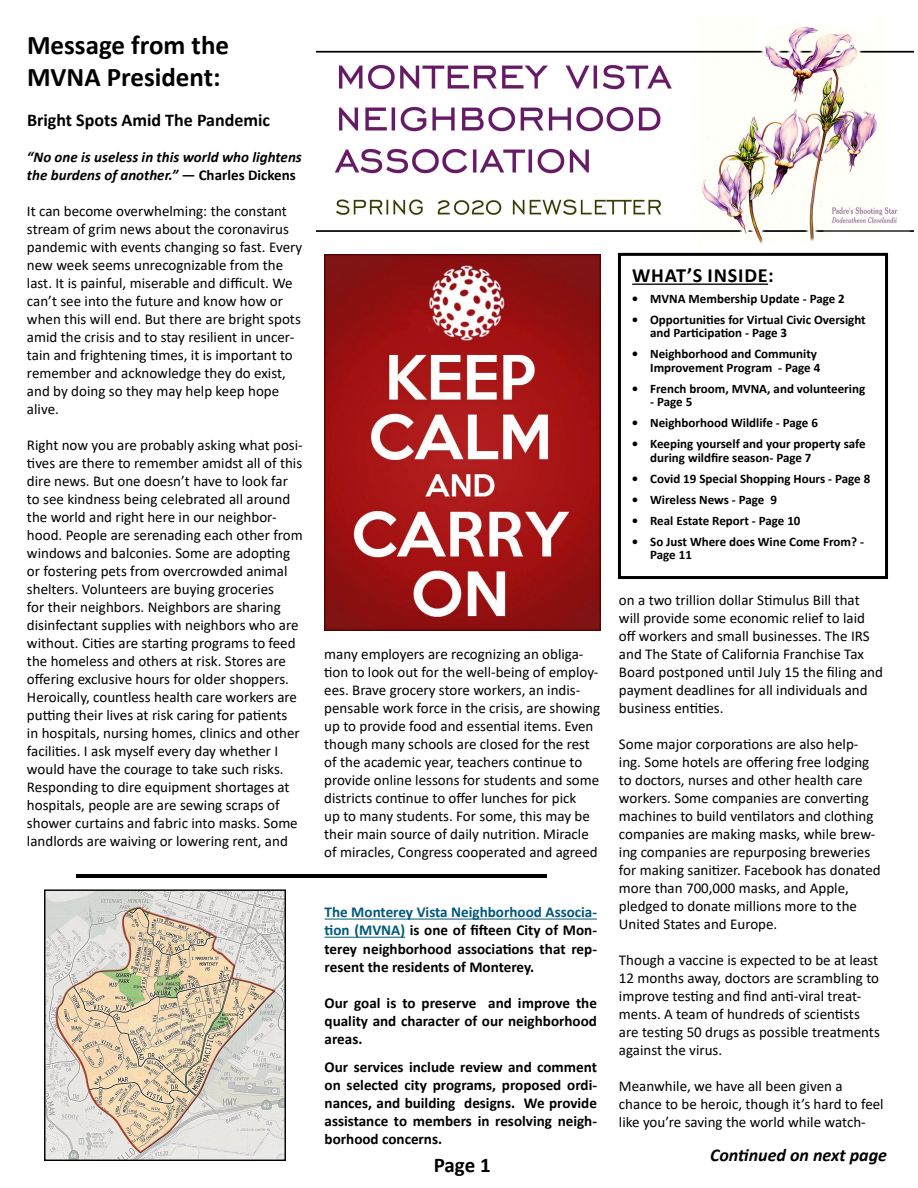
<style>
.page{position:relative;width:918px;height:1188px;background:#fff}
.page>*{position:absolute;margin:0;border:0;box-sizing:border-box;transform-origin:0 0}
.t1{font:700 27px/32.4px "Calibri";color:#000}
.t2{font:700 21px "Calibri";color:#000}
.t3{font:700 20.25px "Calibri";letter-spacing:.04em;color:#000}
.t4{font:700 18px "Calibri";color:#000}
.t5{font:italic 700 18px "Calibri";color:#000}
.t6{font:700 15.15px/18.1px "Calibri";color:#000;text-align:justify}
.t7{font:15px/18px "Calibri";color:#000}
.t8{font:italic 700 15px/18px "Calibri";color:#000}
.t9{font:700 13.05px/13.5px "Calibri";color:#000}
.s1{font-style:normal}
.s2{color:#00587b}
</style>
<div class="page">
<img style="left:317px;top:17px;width:597px;height:227px">
<hr style="left:632px;top:284px;width:136px;height:1px;background:#000">
<div style="left:618px;top:253px;width:270px;height:326px;border:3px solid #000"></div>
<hr style="left:325px;top:919px;width:272px;height:1px;background:#00587b">
<hr style="left:325px;top:937px;width:80px;height:1px;background:#00587b">
<img style="left:46px;top:891px;width:238px;height:268px">
<div style="left:44px;top:889px;width:242px;height:272px;border:1px solid #000"></div>
<hr style="left:77px;top:875px;width:470px;height:3px;background:#000">
<img style="left:324px;top:255px;width:276px;height:376px">
<h1 class="t1" style="left:27px;top:28px;width:204px">Message from the<br>MVNA President:</h1>
<p class="t4" style="left:27px;top:107px;width:245px">Bright Spots Amid The Pandemic</p>
<p class="t8" style="left:27px;top:147px;width:276px">“No one is useless in this world who lightens the burdens of another.” <span class="s1">— Charles Dickens</span></p>
<p class="t7" style="left:27px;top:201px;width:277px">It can become overwhelming: the constant stream of grim news about the coronavirus pandemic with events changing so fast. Every new week seems unrecognizable from the last. It is painful, miserable and difficult. We can’t see into the future and know how or when this will end. But there are bright spots amid the crisis and to stay resilient in uncer&shy;tain and frightening times, it is important to remember and acknowledge they do exist, and by doing so they may help keep hope alive.</p>
<p class="t7" style="left:27px;top:435px;width:277px">Right now you are probably asking what posi&shy;tives are there to remember amidst all of this dire news. But one doesn’t have to look far to see kindness being celebrated all around the world and right here in our neighbor&shy;hood. People are serenading each other from windows and balconies. Some are adopting or fostering pets from overcrowded animal shelters. Volunteers are buying groceries<br>for their neighbors. Neighbors are sharing disinfectant supplies with neighbors who are without. Cities are starting programs to feed the homeless and others at risk. Stores are offering exclusive hours for older shoppers.<br>Heroically, countless health care workers are putting their lives at risk caring for patients<br>in hospitals, nursing homes, clinics and other facilities. I ask myself every day whether I would have the courage to take such risks.<br>Responding to dire equipment shortages at hospitals, people are are sewing scraps of shower curtains and fabric into masks. Some landlords are waiving or lowering rent, and</p>
<p class="t7" style="left:324px;top:644px;width:277px">many employers are recognizing an obliga&shy;tion to look out for the well-being of employ&shy;ees. Brave grocery store workers, an indis&shy;pensable work force in the crisis, are showing up to provide food and essential items. Even though many schools are closed for the rest of the academic year, teachers continue to provide online lessons for students and some districts continue to offer lunches for pick<br>up to many students. For some, this may be their main source of daily nutrition. Miracle of miracles, Congress cooperated and agreed</p>
<p class="t6" style="left:325px;top:903px;width:274px"><span class="s2">The Monterey Vista Neighborhood Associa&shy;tion (MVNA)</span> is one of fifteen City of Mon&shy;terey neighborhood associations that rep&shy;resent the residents of Monterey.</p>
<p class="t6" style="left:325px;top:994px;width:274px">Our goal is to preserve and improve the quality and character of our neighborhood areas.</p>
<p class="t6" style="left:325px;top:1058px;width:274px">Our services include review and comment on selected city programs, proposed ordi&shy;nances, and building designs. We provide assistance to members in resolving neigh&shy;borhood concerns.</p>
<h2 class="t2" style="left:434px;top:1150px;width:58px">Page 1</h2>
<h3 class="t3" style="left:632px;top:261px;width:143px">what’s inside:</h3>
<p class="t9" style="left:632px;top:292px;width:214px">• MVNA Membership Update - Page 2</p>
<p class="t9" style="left:650px;top:313px;width:217px;text-indent:-18px">• Opportunities for Virtual Civic Oversight and Participation - Page 3</p>
<p class="t9" style="left:632px;top:347px;width:190px;text-align:right">• Neighborhood and Community<br>Improvement Program - Page 4</p>
<p class="t9" style="left:632px;top:382px;width:235px">• French broom, MVNA, and volunteering</p>
<p class="t9" style="left:650px;top:395px;width:44px">- Page 5</p>
<p class="t9" style="left:632px;top:416px;width:188px">• Neighborhood Wildlife - Page 6</p>
<p class="t9" style="left:650px;top:437px;width:217px;text-indent:-18px">• Keeping yourself and your property safe during wildfire season- Page 7</p>
<p class="t9" style="left:632px;top:472px;width:240px">• Covid 19 Special Shopping Hours - Page 8</p>
<p class="t9" style="left:632px;top:493px;width:147px">• Wireless News - Page 9</p>
<p class="t9" style="left:632px;top:514px;width:170px">• Real Estate Report - Page 10</p>
<p class="t9" style="left:650px;top:535px;width:215px;text-indent:-18px">• So Just Where does Wine Come From? -<br>Page 11</p>
<p class="t7" style="left:619px;top:591px;width:265px">on a two trillion dollar Stimulus Bill that will provide some economic relief to laid off workers and small businesses. The IRS and The State of California Franchise Tax Board postponed until July 15 the filing and payment deadlines for all individuals and business entities.</p>
<p class="t7" style="left:619px;top:735px;width:263px">Some major corporations are also help&shy;ing. Some hotels are offering free lodging to doctors, nurses and other health care workers. Some companies are converting machines to build ventilators and clothing companies are making masks, while brew&shy;ing companies are repurposing breweries for making sanitizer. Facebook has donated more than 700,000 masks, and Apple, pledged to donate millions more to the United States and Europe.</p>
<p class="t7" style="left:619px;top:951px;width:262px">Though a vaccine is expected to be at least 12 months away, doctors are scrambling to improve testing and find anti-viral treat&shy;ments. A team of hundreds of scientists are testing 50 drugs as possible treatments against the virus.</p>
<p class="t7" style="left:619px;top:1077px;width:266px">Meanwhile, we have all been given a chance to be heroic, though it’s hard to feel like you’re saving the world while watch-</p>
<p class="t5" style="left:710px;top:1142px;width:178px">Continued on next page</p>
</div>
